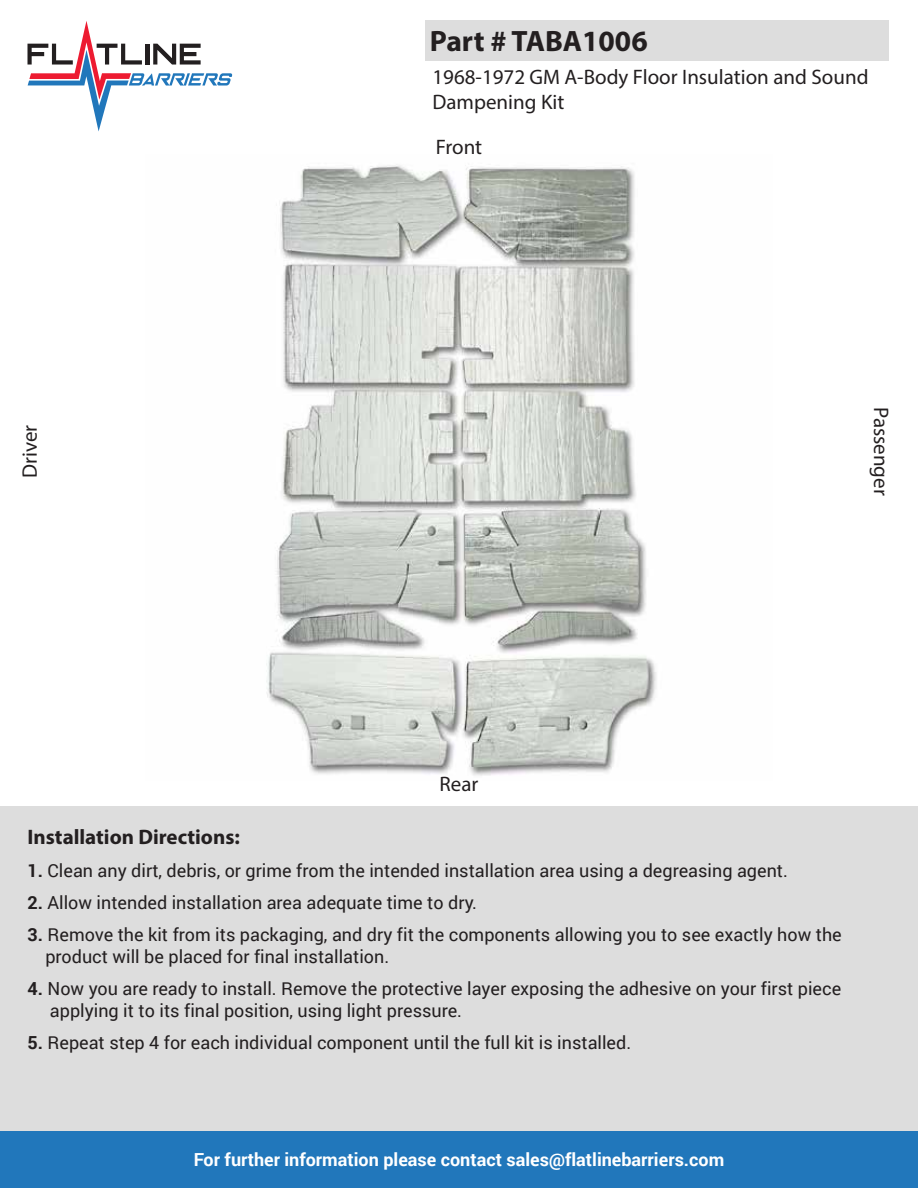
<style>
.page{position:relative;width:918px;height:1188px;background:#fff}
.page>*{position:absolute;margin:0;border:0;box-sizing:border-box;transform-origin:0 0}
.t1{font:700 29.55px "Myriad Pro";color:#231f20}
.t2{font:21px/25.2px "Myriad Pro";color:#231f20}
.t3{font:700 21px "Myriad Pro";color:#231f20}
.t4{font:18px/21.6px "Roboto";color:#231f20}
.t5{font:700 18px "Roboto";color:#fff}
.s1{font-weight:700}
</style>
<div class="page">
<svg style="left:27px;top:21px;width:205px;height:110px"></svg>
<img style="left:266px;top:165px;width:391px;height:611px">
<div style="left:425px;top:21px;width:463px;height:40px;background:#ddd"></div>
<div style="left:0;top:806px;width:918px;height:325px;background:#ddd"></div>
<div style="left:0;top:1131px;width:918px;height:57px;background:#2177bb"></div>
<h1 class="t1" style="left:430px;top:22px;width:220px">Part # TABA1006</h1>
<p class="t2" style="left:433px;top:64px;width:438px">1968-1972 GM A-Body Floor Insulation and Sound<br>Dampening Kit</p>
<p class="t2" style="left:17px;top:478px;width:55px;rotate:-90deg">Driver</p>
<p class="t2" style="left:436px;top:134px;width:48px">Front</p>
<p class="t2" style="left:894px;top:407px;width:90px;rotate:90deg">Passenger</p>
<p class="t2" style="left:440px;top:771px;width:40px">Rear</p>
<p class="t3" style="left:27px;top:823px;width:214px">Installation Directions:</p>
<p class="t4" style="left:28px;top:859px;width:762px"><span class="s1">1.</span> Clean any dirt, debris, or grime from the intended installation area using a degreasing agent.</p>
<p class="t4" style="left:28px;top:891px;width:451px"><span class="s1">2.</span> Allow intended installation area adequate time to dry.</p>
<p class="t4" style="left:45px;top:924px;width:798px;text-indent:-18px"><span class="s1">3.</span> Remove the kit from its packaging, and dry fit the components allowing you to see exactly how the product will be placed for final installation.</p>
<p class="t4" style="left:50px;top:977px;width:793px;text-indent:-22px"><span class="s1">4.</span> Now you are ready to install. Remove the protective layer exposing the adhesive on your first piece applying it to its final position, using light pressure.</p>
<p class="t4" style="left:28px;top:1031px;width:605px"><span class="s1">5.</span> Repeat step 4 for each individual component until the full kit is installed.</p>
<p class="t5" style="left:194px;top:1147px;width:532px">For further information please contact sales@flatlinebarriers.com</p>
</div>
